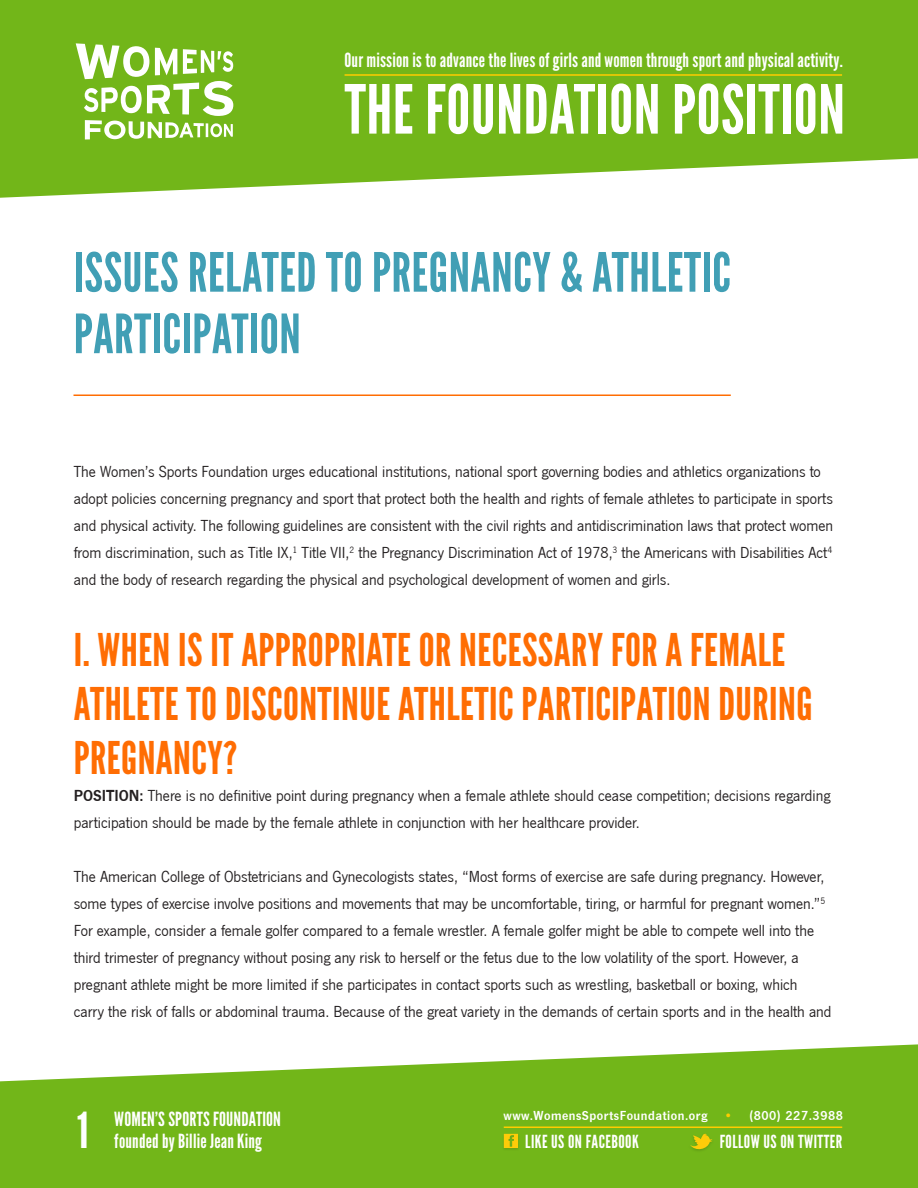
<style>
.page{position:relative;width:918px;height:1188px;background:#fff}
.page>*{position:absolute;margin:0;border:0;box-sizing:border-box;transform-origin:0 0}
.t1{font:67.5px "League Gothic";letter-spacing:.01em;color:#fff}
.t2{font:54px/61.5px "League Gothic";letter-spacing:.01em;color:#419fb5}
.t3{font:49.5px "League Gothic";color:#fff}
.t4{font:45px/54px "League Gothic";letter-spacing:.01em;color:#ff6d03}
.t5{font:19.5px/22.5px "League Gothic";letter-spacing:.01em;color:#fff}
.t6{font:18px "League Gothic";letter-spacing:.025em;color:#fff}
.t7{font:16.5px/27px "News Got";color:#231f20}
.t8{font:13.5px "News Got Dem";letter-spacing:.04em;color:#fff}
.s1{font-family:"News Got Dem"}
.s2{color:#fc0}
</style>
<div class="page">
<svg style="left:0;top:0;width:918px;height:198px;background:#81be32"></svg>
<svg style="left:0;top:1044px;width:918px;height:144px;background:#84bf37"></svg>
<svg style="left:76px;top:43px;width:157px;height:96px"></svg>
<hr style="left:504px;top:1126px;width:338px;height:2px;background:#fc0">
<hr style="left:345px;top:74px;width:497px;height:2px;background:#fc0">
<img style="left:501px;top:1132px;width:20px;height:20px">
<svg style="left:504px;top:1134px;width:14px;height:14px"></svg>
<img style="left:687px;top:1132px;width:29px;height:22px">
<svg style="left:690px;top:1134px;width:23px;height:18px"></svg>
<hr style="left:74px;top:394px;width:657px;height:2px;background:#ff6d03">
<p class="t5" style="left:345px;top:49px;width:500px">Our mission is to advance the lives of girls and women through sport and physical activity.</p>
<h1 class="t1" style="left:345px;top:71px;width:502px">THE FOUNDATION POSITION</h1>
<p class="t2" style="left:74px;top:243px;width:659px">ISSUES RELATED TO PREGNANCY &amp; ATHLETIC<br>PARTICIPATION</p>
<p class="t7" style="left:74px;top:459px;width:761px">The Women’s Sports Foundation urges educational institutions, national sport governing bodies and athletics organizations to adopt policies concerning pregnancy and sport that protect both the health and rights of female athletes to participate in sports and physical activity. The following guidelines are consistent with the civil rights and antidiscrimination laws that protect women from discrimination, such as Title IX,<sup>1</sup> Title VII,<sup>2</sup> the Pregnancy Discrimination Act of 1978,<sup>3</sup> the Americans with Disabilities Act<sup>4 </sup>and the body of research regarding the physical and psychological development of women and girls.</p>
<p class="t4" style="left:74px;top:624px;width:740px">I. WHEN IS IT APPROPRIATE OR NECESSARY FOR A FEMALE<br>ATHLETE TO DISCONTINUE ATHLETIC PARTICIPATION DURING<br>PREGNANCY?</p>
<p class="t7" style="left:74px;top:783px;width:758px"><span class="s1">POSITION:</span> There is no definitive point during pregnancy when a female athlete should cease competition; decisions regarding participation should be made by the female athlete in conjunction with her healthcare provider.</p>
<p class="t7" style="left:74px;top:864px;width:759px">The American College of Obstetricians and Gynecologists states, “Most forms of exercise are safe during pregnancy. However, some types of exercise involve positions and movements that may be uncomfortable, tiring, or harmful for pregnant women.”<sup>5<br></sup>For example, consider a female golfer compared to a female wrestler. A female golfer might be able to compete well into the third trimester of pregnancy without posing any risk to herself or the fetus due to the low volatility of the sport. However, a pregnant athlete might be more limited if she participates in contact sports such as wrestling, basketball or boxing, which carry the risk of falls or abdominal trauma. Because of the great variety in the demands of certain sports and in the health and</p>
<p class="t3" style="left:77px;top:1102px;width:13px">1</p>
<p class="t5" style="left:114px;top:1108px;width:168px">WOMEN’S SPORTS FOUNDATION founded by Billie Jean King</p>
<p class="t8" style="left:503px;top:1108px;width:341px">www.WomensSportsFoundation.org <span class="s2">•</span> (800) 227.3988</p>
<p class="t6" style="left:525px;top:1131px;width:115px">LIKE US ON FACEBOOK</p>
<p class="t6" style="left:720px;top:1131px;width:124px">FOLLOW US ON TWITTER</p>
</div>
